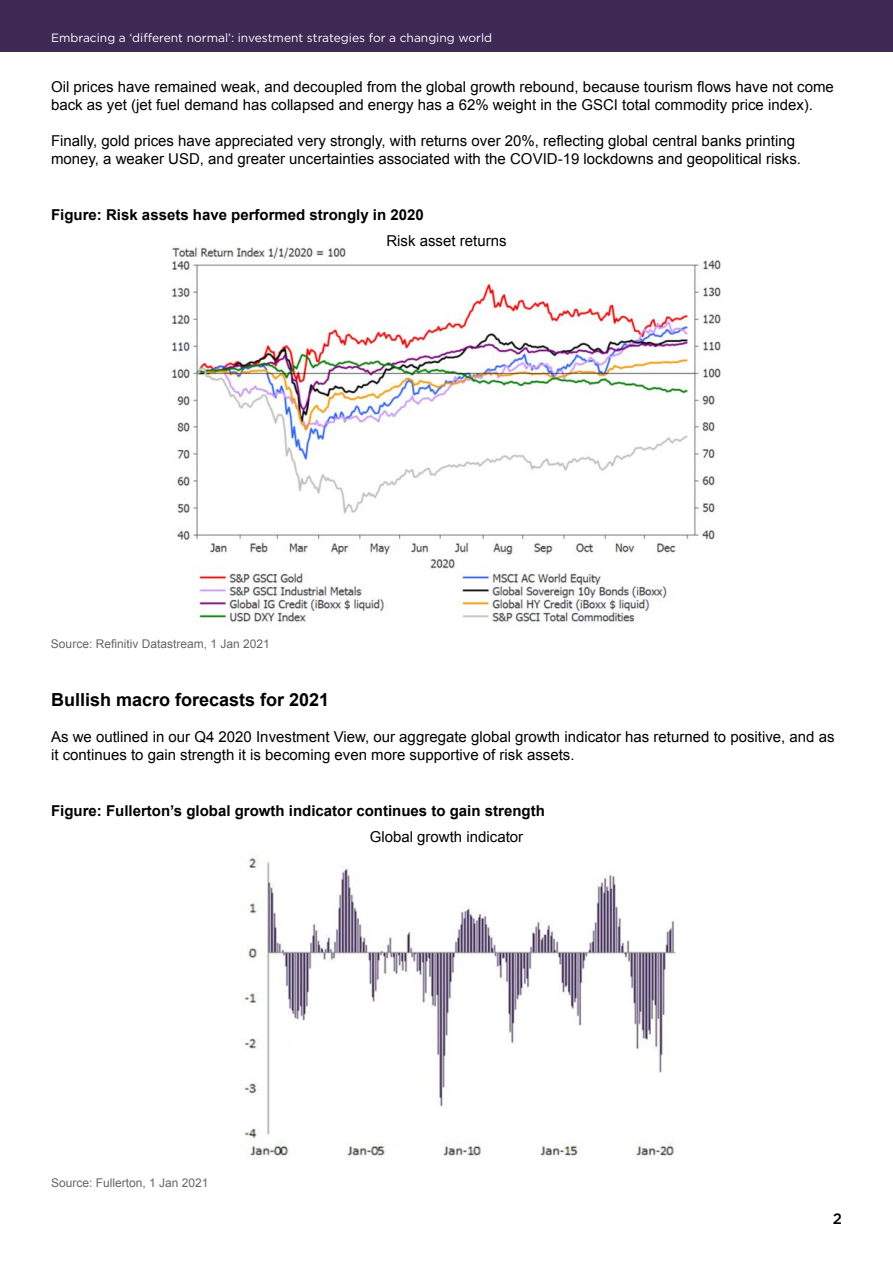
<style>
.page{position:relative;width:893px;height:1263px;background:#fff}
.page>*{position:absolute;margin:0;border:0;box-sizing:border-box;transform-origin:0 0}
.t1{font:700 18px "Arial";color:#000}
.t2{font:15px/18px "Arial";color:#000}
.t3{font:700 15px "Arial";color:#000}
.t4{font:500 15px "Gotham";color:#000}
.t5{font:12px "Gotham";color:#fff}
.t6{font:12px "Arial";color:#666}
</style>
<div class="page">
<div style="left:0;top:0;width:893px;height:51px;background:#3f2a56"></div>
<img style="left:171px;top:246px;width:550px;height:378px">
<img style="left:244px;top:855px;width:432px;height:303px">
<div style="left:294px;top:1029px;width:138px;height:30px;background:#fff"></div>
<p class="t5" style="left:51px;top:30px;width:443px">Embracing a ‘different normal’: investment strategies for a changing world</p>
<p class="t2" style="left:51px;top:78px;width:784px">Oil prices have remained weak, and decoupled from the global growth rebound, because tourism flows have not come back as yet (jet fuel demand has collapsed and energy has a 62% weight in the GSCI total commodity price index).</p>
<p class="t2" style="left:51px;top:132px;width:752px">Finally, gold prices have appreciated very strongly, with returns over 20%, reflecting global central banks printing money, a weaker USD, and greater uncertainties associated with the COVID-19 lockdowns and geopolitical risks.</p>
<p class="t3" style="left:51px;top:205px;width:374px">Figure: Risk assets have performed strongly in 2020</p>
<p class="t2" style="left:386px;top:232px;width:122px">Risk asset returns</p>
<p class="t6" style="left:51px;top:636px;width:220px">Source: Refinitiv Datastream, 1 Jan 2021</p>
<p class="t1" style="left:51px;top:688px;width:280px">Bullish macro forecasts for 2021</p>
<p class="t2" style="left:51px;top:728px;width:785px">As we outlined in our Q4 2020 Investment View, our aggregate global growth indicator has returned to positive, and as it continues to gain strength it is becoming even more supportive of risk assets.</p>
<p class="t3" style="left:51px;top:801px;width:495px">Figure: Fullerton’s global growth indicator continues to gain strength</p>
<p class="t2" style="left:370px;top:828px;width:155px">Global growth indicator</p>
<p class="t6" style="left:51px;top:1174px;width:159px">Source: Fullerton, 1 Jan 2021</p>
<p class="t4" style="left:833px;top:1209px;width:11px">2</p>
</div>
